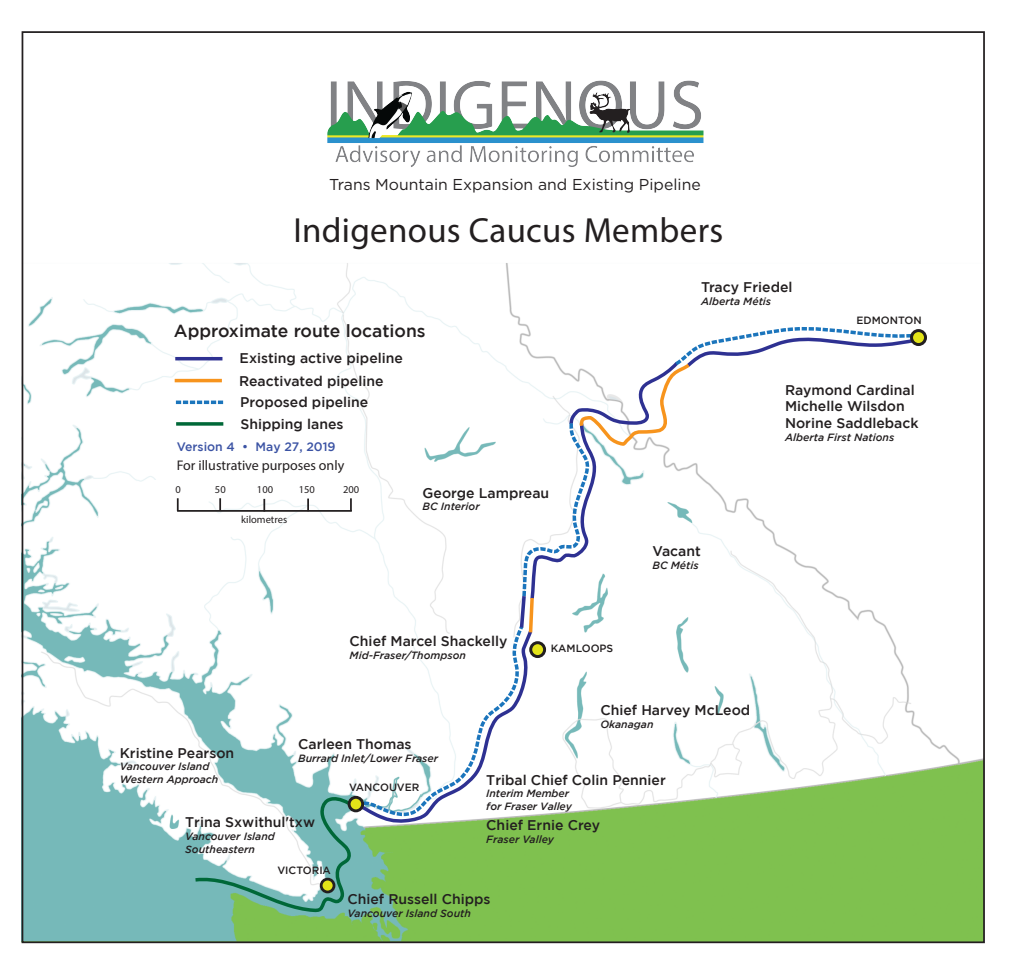
<style>
.page{position:relative;width:1017px;height:968px;background:#fff}
.page>*{position:absolute;margin:0;border:0;box-sizing:border-box;transform-origin:0 0}
.t1{font:35px "Myriad Pro";letter-spacing:.01em;color:#231f20}
.t2{font:500 17.5px "Gotham";color:#231f20}
.t3{font:15.75px "Gotham";color:#231f20}
.t4{font:500 14px/16.8px "Gotham";color:#231f20}
.t5{font:14px "Myriad Pro";color:#231f20}
.t6{font:500 12.25px "Gotham";color:#3b53a4}
.t7{font:italic 500 10.5px/12.6px "Gotham";color:#231f20}
.t8{font:500 10.5px "Gotham";color:#231f20}
.t9{font:10.5px "Myriad Pro";color:#231f20}
</style>
<div class="page">
<img style="left:22px;top:263px;width:961px;height:681px">
<div style="left:151px;top:480px;width:49px;height:43px;background:#fff"></div>
<div style="left:910px;top:329px;width:17px;height:17px;border:3px solid #231f20;border-radius:50%"></div>
<hr style="left:175px;top:357px;width:47px;height:3px;background:#2e3192">
<hr style="left:175px;top:379px;width:47px;height:3px;background:#f7941d">
<img style="left:327px;top:80px;width:377px;height:87px">
<svg style="left:176px;top:322px;width:749px;height:592px"></svg>
<div style="left:157px;top:547px;width:48px;height:43px;background:#fff"></div>
<p class="t3" style="left:329px;top:176px;width:373px">Trans Mountain Expansion and Existing Pipeline</p>
<h1 class="t1" style="left:293px;top:209px;width:431px">Indigenous Caucus Members</h1>
<p class="t2" style="left:174px;top:321px;width:253px">Approximate route locations</p>
<p class="t4" style="left:239px;top:347px;width:165px;line-height:22.2px">Existing active pipeline<br>Reactivated pipeline</p>
<p class="t4" style="left:240px;top:393px;width:130px">Proposed pipeline</p>
<p class="t4" style="left:240px;top:415px;width:105px">Shipping lanes</p>
<p class="t6" style="left:177px;top:440px;width:160px">Version 4 • May 27, 2019</p>
<p class="t5" style="left:177px;top:457px;width:169px">For illustrative purposes only</p>
<p class="t9" style="left:175px;top:483px;width:7px">0</p>
<p class="t9" style="left:215px;top:483px;width:12px">50</p>
<p class="t9" style="left:257px;top:483px;width:18px">100</p>
<p class="t9" style="left:299px;top:483px;width:18px">150</p>
<p class="t9" style="left:343px;top:483px;width:18px">200</p>
<p class="t9" style="left:241px;top:513px;width:48px">kilometres</p>
<p class="t4" style="left:422px;top:484px;width:128px">George Lampreau</p>
<p class="t7" style="left:422px;top:500px;width:59px">BC Interior</p>
<p class="t4" style="left:350px;top:632px;width:159px">Chief Marcel Shackelly</p>
<p class="t7" style="left:350px;top:649px;width:118px">Mid-Fraser/Thompson</p>
<p class="t8" style="left:551px;top:643px;width:64px">KAMLOOPS</p>
<p class="t4" style="left:701px;top:278px;width:93px">Tracy Friedel</p>
<p class="t7" style="left:701px;top:295px;width:72px">Alberta Métis</p>
<p class="t8" style="left:856px;top:314px;width:67px">EDMONTON</p>
<p class="t4" style="left:652px;top:542px;width:50px">Vacant</p>
<p class="t7" style="left:652px;top:558px;width:48px">BC Métis</p>
<p class="t4" style="left:785px;top:381px;width:135px">Raymond Cardinal<br>Michelle Wilsdon<br>Norine Saddleback</p>
<p class="t7" style="left:785px;top:431px;width:111px">Alberta First Nations</p>
<p class="t4" style="left:298px;top:735px;width:115px">Carleen Thomas</p>
<p class="t7" style="left:298px;top:752px;width:141px">Burrard Inlet/Lower Fraser</p>
<p class="t4" style="left:120px;top:744px;width:116px">Kristine Pearson</p>
<p class="t7" style="left:120px;top:760px;width:100px">Vancouver Island<br>Western Approach</p>
<p class="t4" style="left:185px;top:814px;width:131px">Trina Sxwithul'txw</p>
<p class="t7" style="left:185px;top:830px;width:91px">Vancouver Island<br>Southeastern</p>
<p class="t8" style="left:349px;top:781px;width:72px">VANCOUVER</p>
<p class="t8" style="left:277px;top:864px;width:55px">VICTORIA</p>
<p class="t4" style="left:600px;top:702px;width:151px">Chief Harvey McLeod</p>
<p class="t7" style="left:600px;top:718px;width:55px">Okanagan</p>
<p class="t4" style="left:486px;top:771px;width:181px">Tribal Chief Colin Pennier</p>
<p class="t7" style="left:486px;top:787px;width:87px">Interim Member for Fraser Valley</p>
<p class="t4" style="left:486px;top:817px;width:115px">Chief Ernie Crey</p>
<p class="t7" style="left:486px;top:833px;width:69px">Fraser Valley</p>
<p class="t4" style="left:347px;top:891px;width:145px">Chief Russell Chipps</p>
<p class="t7" style="left:347px;top:907px;width:125px">Vancouver Island South</p>
</div>
